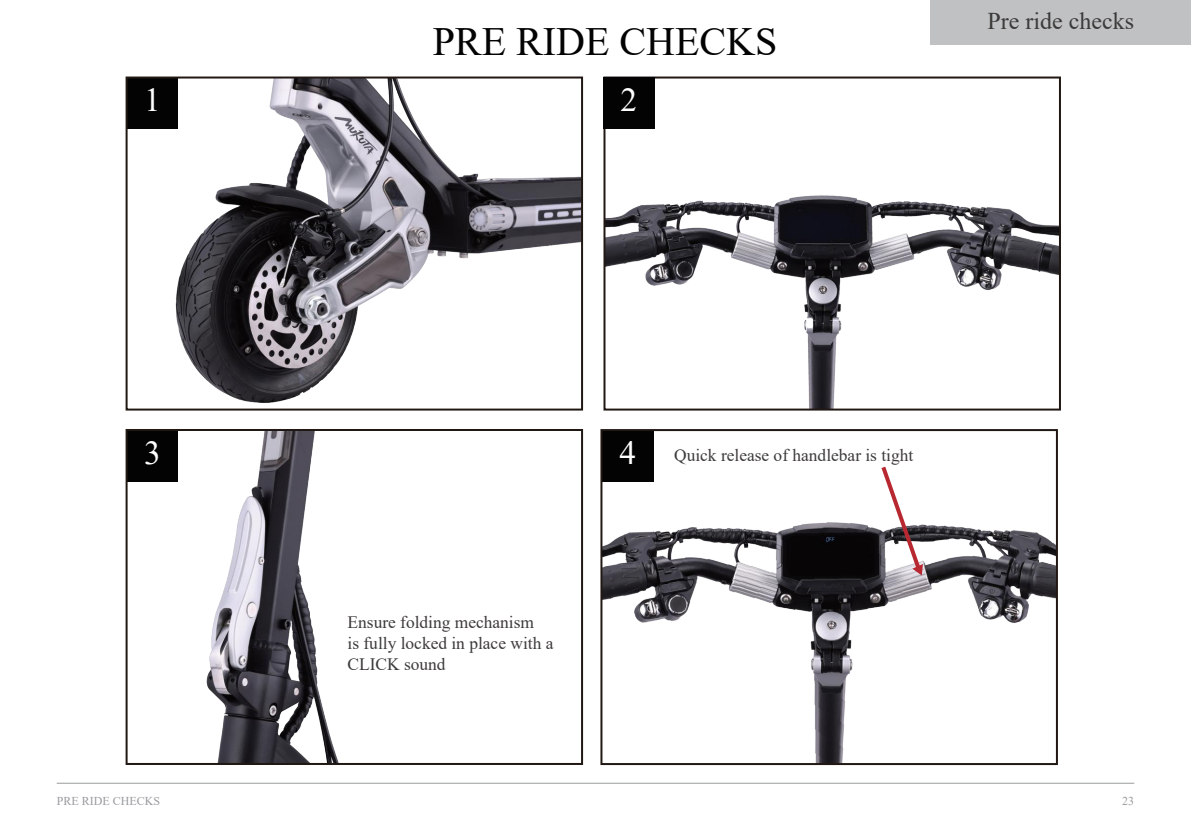
<style>
.page{position:relative;width:1191px;height:840px;background:#fff}
.page>*{position:absolute;margin:0;border:0;box-sizing:border-box;transform-origin:0 0}
.t1{font:40px "Times New Roman";color:#030303}
.t2{font:33.4px "Times New Roman";color:#fff}
.t3{font:24px "Times New Roman";color:#3d3a3a}
.t4{font:17.4px/20.8px "Times New Roman";color:#3d3a3a}
.t5{font:12px "Times New Roman";color:#989b9e}
.s1{font-size:33.4px;color:#fff}
</style>
<div class="page">
<img style="left:603px;top:432px;width:452px;height:329px">
<img style="left:606px;top:79px;width:452px;height:328px">
<img style="left:153px;top:432px;width:185px;height:329px">
<img style="left:125px;top:77px;width:457px;height:334px">
<div style="left:603px;top:76px;width:458px;height:334px;border:2px solid #211814"></div>
<div style="left:127px;top:77px;width:51px;height:52px;background:#030303"></div>
<div style="left:126px;top:76px;width:457px;height:334px;border:2px solid #211814"></div>
<div style="left:603px;top:77px;width:51px;height:52px;background:#030303"></div>
<div style="left:127px;top:429px;width:51px;height:52px;background:#030303"></div>
<div style="left:126px;top:429px;width:457px;height:335px;border:2px solid #211814"></div>
<div style="left:602px;top:429px;width:51px;height:52px;background:#030303"></div>
<div style="left:600px;top:429px;width:458px;height:335px;border:2px solid #211814"></div>
<svg style="left:878px;top:462px;width:45px;height:113px"></svg>
<hr style="left:57px;top:782px;width:1077px;height:1px;background:#989b9e">
<div style="left:930px;top:0;width:261px;height:44px;background:#bfc1c3"></div>
<h1 class="t1" style="left:433px;top:13px;width:346px">PRE RIDE CHECKS</h1>
<h2 class="t2" style="left:144px;top:77px;width:18px">1</h2>
<h2 class="t2" style="left:620px;top:77px;width:18px">2</h2>
<h3 class="t3" style="left:987px;top:4px;width:148px">Pre ride checks</h3>
<h2 class="t2" style="left:144px;top:429px;width:18px">3</h2>
<p class="t4" style="left:347px;top:611px;width:207px">Ensure folding mechanism<br>is fully locked in place with a<br>CLICK sound</p>
<p class="t4" style="left:619px;top:444px;width:295px"><span class="s1">4</span> Quick release of handlebar is tight</p>
<p class="t5" style="left:57px;top:791px;width:105px">PRE RIDE CHECKS</p>
<p class="t5" style="left:1122px;top:791px;width:13px">23</p>
</div>
